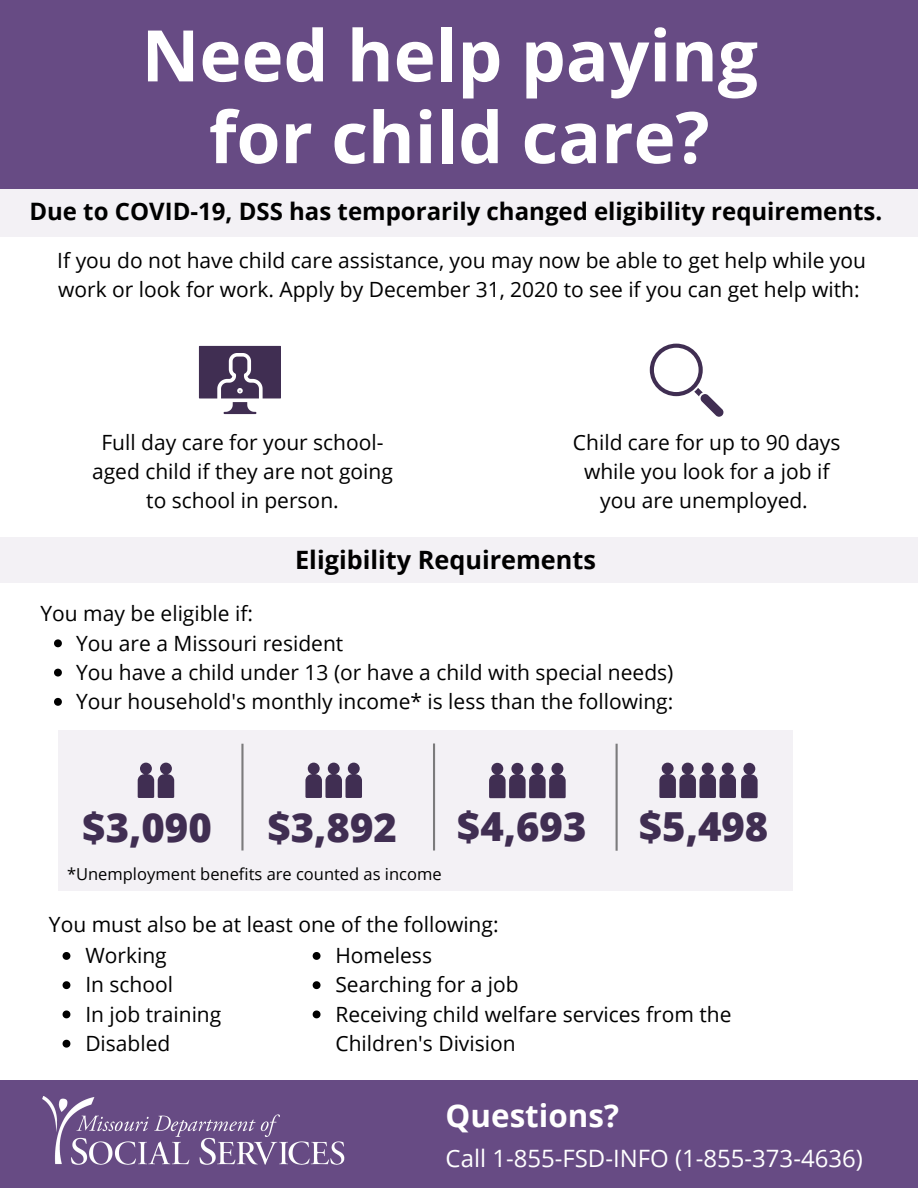
<style>
.page{position:relative;width:918px;height:1188px;background:#fff}
.page>*{position:absolute;margin:0;border:0;box-sizing:border-box;transform-origin:0 0}
.t1{font:700 71.25px/81.8px "Open Sans";color:#fff;text-align:center}
.t2{font:800 40.05px "Open Sans";color:#402e52}
.t3{font:700 31.35px "Open Sans";color:#fff}
.t4{font:700 25.35px "Open Sans";color:#000}
.t5{font:700 24px "Open Sans";color:#000}
.t6{font:24px "Open Sans";color:#fff}
.t7{font:21px/29.2px "Open Sans";color:#000}
.t8{font:16.5px "Open Sans";color:#000}
</style>
<div class="page">
<div style="left:0;top:169px;width:918px;height:68px;background:#f3f1f5"></div>
<div style="left:0;top:0;width:918px;height:188px;background:#674b84"></div>
<div style="left:0;top:1080px;width:918px;height:108px;background:#674b84"></div>
<img style="left:42px;top:1096px;width:303px;height:69px">
<svg style="left:199px;top:346px;width:82px;height:68px"></svg>
<svg style="left:650px;top:344px;width:74px;height:73px"></svg>
<svg style="left:54px;top:639px;width:8px;height:8px"></svg>
<svg style="left:54px;top:669px;width:8px;height:8px"></svg>
<svg style="left:54px;top:698px;width:8px;height:8px"></svg>
<div style="left:58px;top:730px;width:735px;height:160px;background:#f3f1f5"></div>
<svg style="left:241px;top:744px;width:3px;height:107px"></svg>
<svg style="left:489px;top:763px;width:77px;height:35px"></svg>
<svg style="left:305px;top:763px;width:57px;height:35px"></svg>
<svg style="left:138px;top:763px;width:36px;height:35px"></svg>
<svg style="left:433px;top:743px;width:2px;height:108px"></svg>
<svg style="left:659px;top:763px;width:99px;height:35px"></svg>
<svg style="left:616px;top:744px;width:2px;height:107px"></svg>
<svg style="left:63px;top:952px;width:7px;height:8px"></svg>
<svg style="left:63px;top:981px;width:7px;height:8px"></svg>
<svg style="left:63px;top:1010px;width:7px;height:8px"></svg>
<svg style="left:63px;top:1040px;width:7px;height:8px"></svg>
<svg style="left:313px;top:952px;width:8px;height:8px"></svg>
<svg style="left:313px;top:981px;width:8px;height:8px"></svg>
<svg style="left:313px;top:1010px;width:8px;height:8px"></svg>
<div style="left:0;top:537px;width:918px;height:46px;background:#f3f1f5"></div>
<h1 class="t1" style="left:142px;top:13px;width:618px">Need help paying for child care?</h1>
<p class="t5" style="left:29px;top:194px;width:855px">Due to COVID-19, DSS has temporarily changed eligibility requirements.</p>
<p class="t7" style="left:57px;top:245px;width:810px">If you do not have child care assistance, you may now be able to get help while you work or look for work. Apply by December 31, 2020 to see if you can get help with:</p>
<p class="t7" style="left:92px;top:427px;width:302px;text-align:center">Full day care for your school&shy;aged child if they are not going to school in person.</p>
<p class="t7" style="left:573px;top:427px;width:269px;text-align:center">Child care for up to 90 days while you look for a job if you are unemployed.</p>
<p class="t7" style="left:41px;top:599px;width:214px">You may be eligible if:</p>
<p class="t4" style="left:295px;top:542px;width:302px">Eligibility Requirements</p>
<p class="t7" style="left:76px;top:628px;width:599px">You are a Missouri resident<br>You have a child under 13 (or have a child with special needs)<br>Your household's monthly income* is less than the following:</p>
<h2 class="t2" style="left:82px;top:799px;width:131px">$3,090</h2>
<h2 class="t2" style="left:267px;top:799px;width:131px">$3,892</h2>
<h2 class="t2" style="left:457px;top:798px;width:131px">$4,693</h2>
<h2 class="t2" style="left:639px;top:798px;width:131px">$5,498</h2>
<p class="t8" style="left:67px;top:863px;width:376px">*Unemployment benefits are counted as income</p>
<p class="t7" style="left:49px;top:909px;width:451px">You must also be at least one of the following:</p>
<p class="t7" style="left:85px;top:940px;width:137px">Working<br>In school<br>In job training<br>Disabled</p>
<p class="t7" style="left:335px;top:940px;width:398px">Homeless<br>Searching for a job<br>Receiving child welfare services from the<br>Children's Division</p>
<h3 class="t3" style="left:446px;top:1093px;width:175px">Questions?</h3>
<p class="t6" style="left:446px;top:1141px;width:419px">Call 1-855-FSD-INFO (1-855-373-4636)</p>
</div>
